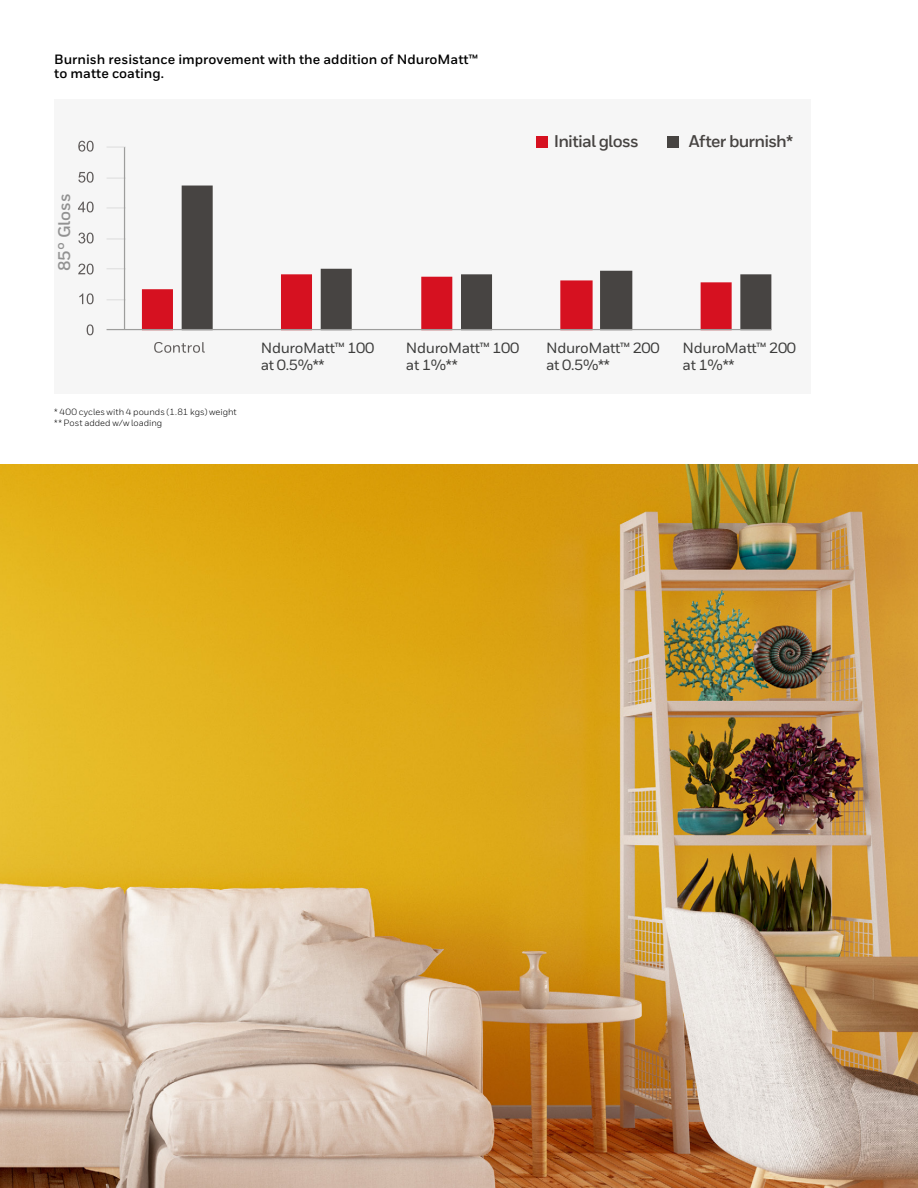
<style>
.page{position:relative;width:918px;height:1188px;background:#fff}
.page>*{position:absolute;margin:0;border:0;box-sizing:border-box;transform-origin:0 0}
.t1{font:700 16.95px "Honeywell Sans TT";letter-spacing:-.045em;color:#474442}
.t2{font:700 16.95px "Honeywell Sans";color:#929292}
.t3{font:500 14.7px/17px "Honeywell Sans";letter-spacing:-.025em;color:#3c3c3b}
.t4{font:700 13.5px/13.5px "Honeywell Sans";color:#000}
.t5{font:9px/10.5px "Honeywell Sans TT";color:#000}
</style>
<div class="page">
<img style="left:0;top:464px;width:918px;height:724px">
<div style="left:54px;top:99px;width:756px;height:295px;background:#f6f6f6"></div>
<svg style="left:107px;top:299px;width:19px;height:1px"></svg>
<svg style="left:107px;top:268px;width:19px;height:1px"></svg>
<svg style="left:107px;top:238px;width:19px;height:2px"></svg>
<svg style="left:107px;top:207px;width:19px;height:2px"></svg>
<svg style="left:107px;top:177px;width:19px;height:2px"></svg>
<svg style="left:107px;top:146px;width:19px;height:2px"></svg>
<svg style="left:142px;top:274px;width:40px;height:55px"></svg>
<svg style="left:182px;top:186px;width:589px;height:143px"></svg>
<hr style="left:107px;top:329px;width:664px;height:1px;background:#9d9d9c">
<svg style="left:87px;top:324px;width:7px;height:11px"></svg>
<svg style="left:79px;top:293px;width:15px;height:11px"></svg>
<svg style="left:78px;top:264px;width:16px;height:11px"></svg>
<svg style="left:78px;top:233px;width:16px;height:10px"></svg>
<svg style="left:78px;top:202px;width:16px;height:10px"></svg>
<svg style="left:78px;top:172px;width:16px;height:11px"></svg>
<svg style="left:78px;top:141px;width:16px;height:11px"></svg>
<svg style="left:154px;top:342px;width:51px;height:11px"></svg>
<div style="left:536px;top:136px;width:12px;height:11px;background:#d61120"></div>
<div style="left:667px;top:136px;width:11px;height:11px;background:#474442"></div>
<hr style="left:124px;top:147px;width:1px;height:182px;background:#9d9d9c">
<p class="t4" style="left:54px;top:53px;width:425px">Burnish resistance improvement with the addition of NduroMatt™ to matte coating.</p>
<p class="t2" style="left:54px;top:271px;width:79px;rotate:-90deg">85° Gloss</p>
<p class="t1" style="left:554px;top:131px;width:87px">Initial gloss</p>
<p class="t1" style="left:689px;top:131px;width:106px">After burnish*</p>
<p class="t5" style="left:54px;top:407px;width:184px">* 400 cycles with 4 pounds (1.81 kgs) weight ** Post added w/w loading</p>
<p class="t3" style="left:261px;top:340px;width:115px">NduroMatt™ 100 at 0.5%**</p>
<p class="t3" style="left:406px;top:340px;width:115px">NduroMatt™ 100 at 1%**</p>
<p class="t3" style="left:546px;top:340px;width:115px">NduroMatt™ 200 at 0.5%**</p>
<p class="t3" style="left:683px;top:340px;width:115px">NduroMatt™ 200 at 1%**</p>
</div>
